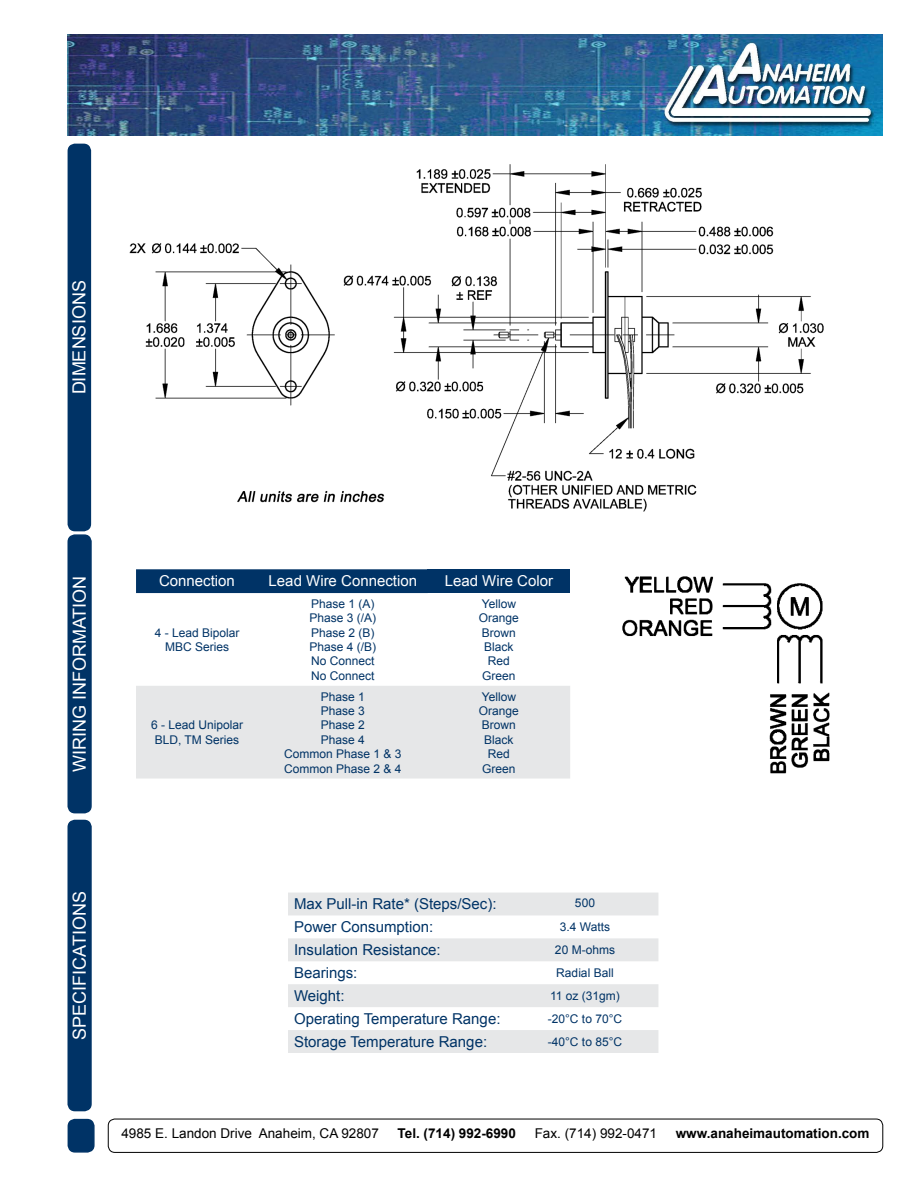
<style>
.page{position:relative;width:918px;height:1188px;background:#fff}
.page>*{position:absolute;margin:0;border:0;box-sizing:border-box;transform-origin:0 0}
.t1{font:18px "Arial";color:#fff}
.t2{font:15px "Arial";color:#036}
.t3{font:15px "Arial";color:#fff}
.t4{font:13.5px "Arial";color:#000}
.t5{font:700 13.5px "Arial";color:#000}
.t6{font:12px/14.4px "Arial";color:#036;text-align:center}
</style>
<div class="page">
<img style="left:68px;top:35px;width:815px;height:101px">
<div style="left:68px;top:144px;width:22px;height:387px;background:#036;border-radius:7px"></div>
<div style="left:68px;top:144px;width:23px;height:387px;border:2px solid #036;border-radius:7px"></div>
<div style="left:68px;top:1120px;width:26px;height:32px;background:#036;border-radius:7px"></div>
<div style="left:68px;top:1119px;width:27px;height:34px;border:2px solid #036;border-radius:7px"></div>
<div style="left:108px;top:1119px;width:775px;height:34px;border:1px solid #000;border-radius:7px"></div>
<div style="left:68px;top:535px;width:23px;height:278px;background:#036;border-radius:7px"></div>
<div style="left:68px;top:534px;width:24px;height:279px;border:2px solid #036;border-radius:7px"></div>
<div style="left:136px;top:569px;width:292px;height:24px;background:#036"></div>
<div style="left:428px;top:569px;width:142px;height:24px;background:#036"></div>
<div style="left:136px;top:686px;width:434px;height:93px;background:#e6e7e8"></div>
<svg style="left:288px;top:893px;width:370px;height:160px;fill:#e6e7e8"></svg>
<div style="left:68px;top:820px;width:23px;height:291px;background:#036;border-radius:7px"></div>
<div style="left:68px;top:820px;width:24px;height:291px;border:2px solid #036;border-radius:7px"></div>
<img style="left:622px;top:576px;width:208px;height:198px">
<img style="left:129px;top:164px;width:695px;height:348px">
<h1 class="t1" style="left:67px;top:394px;width:116px;rotate:-90deg">DIMENSIONS</h1>
<h1 class="t1" style="left:68px;top:772px;width:198px;rotate:-90deg">WIRING INFORMATION</h1>
<p class="t3" style="left:159px;top:571px;width:77px">Connection</p>
<p class="t3" style="left:269px;top:571px;width:150px">Lead Wire Connection</p>
<p class="t3" style="left:445px;top:571px;width:110px">Lead Wire Color</p>
<p class="t6" style="left:310px;top:597px;width:68px;text-align:left">Phase 1 (A)<br>Phase 3 (/A)<br>Phase 2 (B)<br>Phase 4 (/B)<br>No Connect<br>No Connect</p>
<p class="t6" style="left:479px;top:597px;width:42px">Yellow<br>Orange<br>Brown<br>Black<br>Red<br>Green</p>
<p class="t6" style="left:155px;top:625px;width:86px">4 - Lead Bipolar<br>MBC Series</p>
<p class="t6" style="left:284px;top:689px;width:119px">Phase 1<br>Phase 3<br>Phase 2<br>Phase 4<br>Common Phase 1 &amp; 3<br>Common Phase 2 &amp; 4</p>
<p class="t6" style="left:479px;top:689px;width:42px">Yellow<br>Orange<br>Brown<br>Black<br>Red<br>Green</p>
<p class="t6" style="left:151px;top:718px;width:94px">6 - Lead Unipolar<br>BLD, TM Series</p>
<h1 class="t1" style="left:68px;top:1040px;width:150px;rotate:-90deg">SPECIFICATIONS</h1>
<p class="t2" style="left:294px;top:894px;width:204px">Max Pull-in Rate* (Steps/Sec):</p>
<p class="t6" style="left:575px;top:896px;width:22px">500</p>
<p class="t2" style="left:294px;top:917px;width:141px">Power Consumption:</p>
<p class="t6" style="left:560px;top:920px;width:52px">3.4 Watts</p>
<p class="t2" style="left:294px;top:940px;width:148px">Insulation Resistance:</p>
<p class="t6" style="left:555px;top:943px;width:62px">20 M-ohms</p>
<p class="t2" style="left:294px;top:963px;width:65px">Bearings:</p>
<p class="t6" style="left:556px;top:966px;width:59px">Radial Ball</p>
<p class="t2" style="left:294px;top:986px;width:52px">Weight:</p>
<p class="t6" style="left:550px;top:989px;width:71px">11 oz (31gm)</p>
<p class="t2" style="left:294px;top:1009px;width:208px">Operating Temperature Range:</p>
<p class="t6" style="left:548px;top:1012px;width:76px">-20°C to 70°C</p>
<p class="t2" style="left:294px;top:1032px;width:195px">Storage Temperature Range:</p>
<p class="t6" style="left:548px;top:1035px;width:76px">-40°C to 85°C</p>
<p class="t4" style="left:121px;top:1125px;width:259px">4985 E. Landon Drive Anaheim, CA 92807</p>
<p class="t5" style="left:398px;top:1125px;width:120px">Tel. (714) 992-6990</p>
<p class="t4" style="left:535px;top:1125px;width:124px">Fax. (714) 992-0471</p>
<p class="t5" style="left:676px;top:1125px;width:195px">www.anaheimautomation.com</p>
</div>
